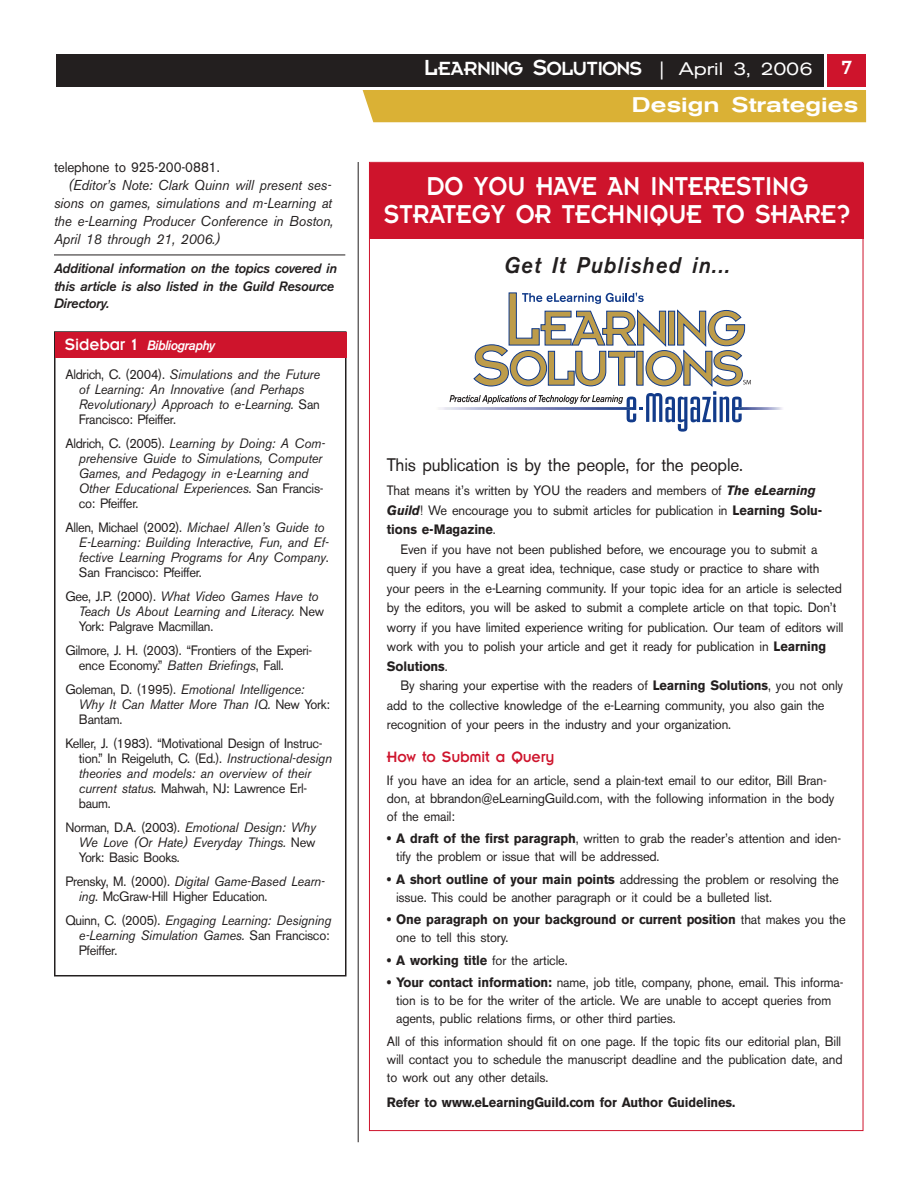
<style>
.page{position:relative;width:918px;height:1188px;background:#fff}
.page>*{position:absolute;margin:0;border:0;box-sizing:border-box;transform-origin:0 0}
.t1{font:28.5px/28.5px "Insignia";color:#fff;text-align:center;scale:.9 1}
.t2{font:italic 500 22.5px "Akzidenz Grotesk BE";letter-spacing:.055em;color:#231f1f;scale:.95 1}
.t3{font:21px "Insignia";letter-spacing:-.055em;color:#fff}
.t4{font:500 expanded 21px "Akzidenz Grotesk BE";color:#fff}
.t5{font:18px "Akzidenz Grotesk BE";letter-spacing:-.01em;color:#231f1f;scale:.95 1}
.t6{font:16.5px "Insignia";letter-spacing:-.01em;color:#ce142c;scale:.95 1}
.t7{font:italic 14.25px/18px "Akzidenz Grotesk BE";letter-spacing:-.01em;color:#231f1f;scale:.95 1}
.t8{font:14.25px "Akzidenz Grotesk BE";letter-spacing:-.01em;color:#231f1f;scale:.95 1}
.t9{font:13.5px/19.5px "Akzidenz Grotesk BE";letter-spacing:-.01em;color:#231f1f;scale:.95 1}
.t10{font:italic 13.5px/15px "Akzidenz Grotesk BE";letter-spacing:-.01em;color:#231f1f;scale:.95 1}
.t11{font:700 13.5px/18px "Akzidenz Grotesk BE";letter-spacing:-.01em;color:#231f1f;scale:.95 1}
.t12{font:italic 500 13.5px/17.2px "Akzidenz Grotesk BE";letter-spacing:-.015em;color:#231f1f}
.t13{font:italic 500 13.5px "Akzidenz Grotesk BE";letter-spacing:-.035em;color:#fff;scale:.95 1}
.s1{font-family:"Insignia";font-weight:400;font-style:normal;font-size:18px}
.s2{font-style:normal}
.s3{font-style:italic}
.s4{font-size:24px}
.s5{font-family:"Akzidenz Grotesk BE";font-size:18px}
.s6{font-family:"Akzidenz Grotesk BE";font-stretch:expanded;font-size:18px}
.s7{font-weight:700;font-style:italic}
.s8{font-weight:700}
.s9{font-weight:400}
</style>
<div class="page">
<hr style="left:54px;top:255px;width:291px;height:1px;background:#231f1f">
<div style="left:56px;top:54px;width:767px;height:32px;background:#231f1f"></div>
<div style="left:828px;top:54px;width:38px;height:32px;background:#ce142c"></div>
<div style="left:363px;top:90px;width:503px;height:32px;background:#dab135"></div>
<div style="left:370px;top:163px;width:494px;height:76px;background:#ce142c"></div>
<img style="left:751px;top:407px;width:31px;height:3px">
<svg style="left:449px;top:293px;width:302px;height:139px"></svg>
<hr style="left:358px;top:162px;width:1px;height:980px;background:#231f1f">
<div style="left:54px;top:331px;width:292px;height:645px;border:2px solid #231f1f"></div>
<div style="left:55px;top:332px;width:291px;height:26px;background:#ce142c"></div>
<p class="t8" style="left:54px;top:162px;width:176px">telephone to 925-200-0881.</p>
<p class="t7" style="left:54px;top:178px;width:296px;text-indent:14px">(Editor’s Note: Clark Quinn will present ses&shy;sions on games, simulations and m-Learning at the e-Learning Producer Conference in Boston, April 18 through 21, 2006.)</p>
<p class="t12" style="left:54px;top:261px;width:285px">Additional information on the topics covered in this article is also listed in the Guild Resource<br>Directory.</p>
<p class="t13" style="left:65px;top:340px;width:159px"><span class="s1">Sidebar 1</span> Bibliography</p>
<p class="t10" style="left:79px;top:369px;width:255px;text-indent:-13px"><span class="s2">Aldrich, C. (2004).</span> Simulations and the Future of Learning: An Innovative (and Perhaps Revolutionary) Approach to e-Learning. <span class="s2">San Francisco: Pfeiffer.</span></p>
<p class="t10" style="left:79px;top:438px;width:261px;text-indent:-13px"><span class="s2">Aldrich, C. (2005).</span> Learning by Doing: A Com&shy;prehensive Guide to Simulations, Computer Games, and Pedagogy in e-Learning and Other Educational Experiences. <span class="s2">San Francis&shy;co: Pfeiffer.</span></p>
<p class="t10" style="left:79px;top:522px;width:265px;text-indent:-13px"><span class="s2">Allen, Michael (2002).</span> Michael Allen’s Guide to E-Learning: Building Interactive, Fun, and Ef&shy;fective Learning Programs for Any Company<span class="s2">.<br>San Francisco: Pfeiffer.</span></p>
<p class="t10" style="left:79px;top:591px;width:260px;text-indent:-14px"><span class="s2">Gee, J.P. (2000).</span> What Video Games Have to<br>Teach Us About Learning and Literacy. <span class="s2">New<br>York: Palgrave Macmillan.</span></p>
<p class="t9" style="left:79px;top:645px;width:247px;line-height:15px;text-indent:-13px">Gilmore, J. H. (2003). “Frontiers of the Experi&shy;ence Economy.” <span class="s3">Batten Briefings</span>, Fall.</p>
<p class="t10" style="left:79px;top:684px;width:266px;text-indent:-13px"><span class="s2">Goleman, D. (1995).</span> Emotional Intelligence:<br>Why It Can Matter More Than IQ. <span class="s2">New York:<br>Bantam.</span></p>
<p class="t9" style="left:79px;top:738px;width:268px;line-height:15px;text-indent:-13px">Keller, J. (1983). “Motivational Design of Instruc&shy;tion.” In Reigeluth, C. (Ed.). <span class="s3">Instructional-design theories and models: an overview of their current status.</span> Mahwah, NJ: Lawrence Erl&shy;baum.</p>
<p class="t10" style="left:79px;top:822px;width:251px;text-align:justify;text-indent:-13px"><span class="s2">Norman, D.A. (2003).</span> Emotional Design: Why We Love (Or Hate) Everyday Things. <span class="s2">New York: Basic Books.</span></p>
<p class="t9" style="left:79px;top:876px;width:261px;line-height:15px;text-indent:-13px">Prensky, M. (2000). <span class="s3">Digital Game-Based Learn&shy;ing</span>. McGraw-Hill Higher Education.</p>
<p class="t10" style="left:79px;top:915px;width:267px;text-indent:-13px"><span class="s2">Quinn, C. (2005).</span> Engaging Learning: Designing e-Learning Simulation Games. <span class="s2">San Francisco:<br>Pfeiffer.</span></p>
<h3 class="t3" style="left:424px;top:62px;width:390px"><span class="s4">L</span>EARNING <span class="s4">S</span>OLUTIONS <span class="s5">|</span> <span class="s6">April 3, 2006</span></h3>
<h3 class="t3" style="left:842px;top:61px;width:12px">7</h3>
<h3 class="t4" style="left:632px;top:97px;width:228px">Design Strategies</h3>
<h1 class="t1" style="left:384px;top:174px;width:520px">DO YOU HAVE AN INTERESTING<br>STRATEGY OR TECHNIQUE TO SHARE?</h1>
<h2 class="t2" style="left:504px;top:257px;width:240px">Get It Published in...</h2>
<h3 class="t5" style="left:387px;top:459px;width:376px">This publication is by the people, for the people.</h3>
<p class="t9" style="left:387px;top:482px;width:460px">That means it’s written by YOU the readers and members of <span class="s7">The eLearning<br>Guild</span>! We encourage you to submit articles for publication in <span class="s8">Learning Solu&shy;tions e-Magazine</span>.</p>
<p class="t9" style="left:387px;top:541px;width:482px;text-indent:13px">Even if you have not been published before, we encourage you to submit a query if you have a great idea, technique, case study or practice to share with your peers in the e-Learning community. If your topic idea for an article is selected by the editors, you will be asked to submit a complete article on that topic. Don’t worry if you have limited experience writing for publication. Our team of editors will work with you to polish your article and get it ready for publication in <span class="s8">Learning Solutions</span>.</p>
<p class="t9" style="left:387px;top:677px;width:482px;text-indent:13px">By sharing your expertise with the readers of <span class="s8">Learning Solutions</span>, you not only add to the collective knowledge of the e-Learning community, you also gain the recognition of your peers in the industry and your organization.</p>
<p class="t6" style="left:387px;top:752px;width:178px">How to Submit a Query</p>
<p class="t9" style="left:387px;top:773px;width:473px;line-height:18px">If you have an idea for an article, send a plain-text email to our editor, Bill Bran&shy;don, at bbrandon@eLearningGuild.com, with the following information in the body of the email:</p>
<p class="t9" style="left:396px;top:831px;width:470px;line-height:18px;text-indent:-9px"><span class="s7">•</span> <span class="s8">A draft of the first paragraph</span>, written to grab the reader’s attention and iden&shy;tify the problem or issue that will be addressed.</p>
<p class="t9" style="left:396px;top:872px;width:468px;line-height:18px;text-indent:-9px"><span class="s7">•</span> <span class="s8">A short outline of your main points</span> addressing the problem or resolving the issue. This could be another paragraph or it could be a bulleted list.</p>
<p class="t11" style="left:396px;top:912px;width:475px;text-indent:-9px"><span class="s3">•</span> One paragraph on your background or current position <span class="s9">that makes you the one to tell this story.</span></p>
<p class="t9" style="left:387px;top:952px;width:192px"><span class="s7">•</span> <span class="s8">A working title</span> for the article.</p>
<p class="t9" style="left:396px;top:975px;width:473px;line-height:18px;text-indent:-9px"><span class="s7">•</span> <span class="s8">Your contact information:</span> name, job title, company, phone, email. This informa&shy;tion is to be for the writer of the article. We are unable to accept queries from agents, public relations firms, or other third parties.</p>
<p class="t9" style="left:387px;top:1034px;width:481px;line-height:18px;text-align:justify">All of this information should fit on one page. If the topic fits our editorial plan, Bill will contact you to schedule the manuscript deadline and the publication date, and to work out any other details.</p>
<p class="t11" style="left:387px;top:1095px;width:368px">Refer to www.eLearningGuild.com for Author Guidelines.</p>
</div>
